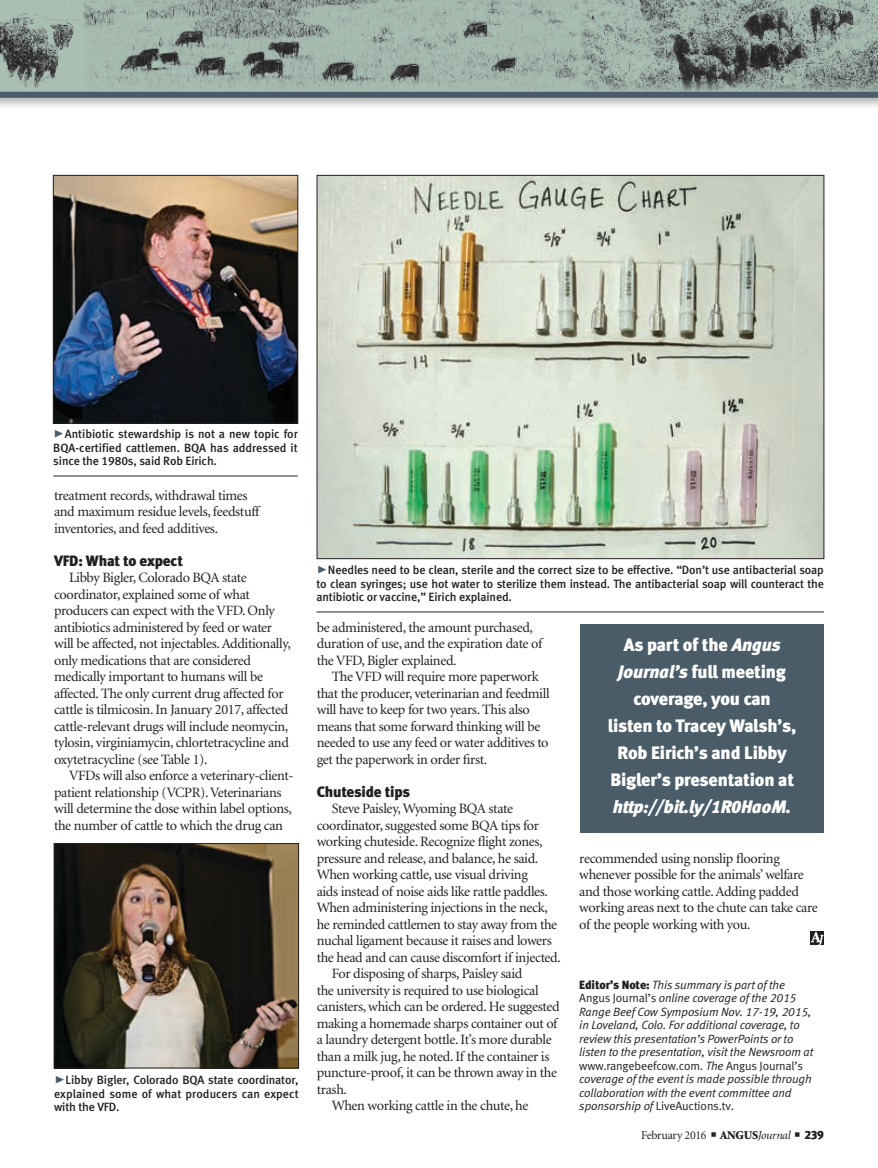
<style>
.page{position:relative;width:878px;height:1168px;background:#fff}
.page>*{position:absolute;margin:0;border:0;box-sizing:border-box;transform-origin:0 0}
.reverse_pull_quote{font:18px/27px "Meta Black LF";letter-spacing:-.01em;color:#fff;text-align:center}
.subhead{font:15px "Meta Black LF";letter-spacing:-.01em;color:#231f20}
.body_text{font:14.25px/16.5px "Minion";letter-spacing:-.025em;color:#231f20}
.t1{font:12px/13.5px "Meta Medium LF";letter-spacing:-.01em;color:#231f20;text-align:justify}
.editor_s_note{font:italic 12px/13.5px "Meta Normal LF";letter-spacing:-.01em;color:#231f20}
.t2{font:12px "Minion";letter-spacing:-.025em;color:#231f20}
.s1{font-family:"Meta Black Caps Expert";font-size:21px;color:#495c68}
.s2{font-style:italic}
.s3{font-family:"Meta Black LF";font-style:normal}
.s4{font-style:normal}
.s5{font-weight:900}
.s6{font-family:"Meta Black LF"}
</style>
<div class="page">
<svg style="left:810px;top:932px;width:14px;height:13px"></svg>
<div style="left:0;top:0;width:878px;height:110px;background:#231f20;opacity:.35"></div>
<svg style="left:0;top:91px;width:878px;height:7px;background:#576972"></svg>
<img style="left:580px;top:0;width:297px;height:91px">
<svg style="left:0;top:0;width:83px;height:91px;background:#899891"></svg>
<svg style="left:83px;top:0;width:497px;height:91px;background:#97a89f"></svg>
<img style="left:56px;top:845px;width:241px;height:221px">
<div style="left:54px;top:843px;width:245px;height:225px;border:1px solid #231f20"></div>
<img style="left:55px;top:177px;width:241px;height:244px">
<div style="left:53px;top:175px;width:245px;height:248px;border:1px solid #231f20"></div>
<hr style="left:53px;top:476px;width:245px;height:1px;background:#231f20">
<div style="left:580px;top:624px;width:244px;height:209px;background:#495c68"></div>
<img style="left:319px;top:177px;width:503px;height:380px">
<hr style="left:316px;top:612px;width:508px;height:1px;background:#231f20">
<p class="t1" style="left:53px;top:427px;width:246px"><span class="s1">@</span>Antibiotic stewardship is not a new topic for BQA-certified cattlemen. BQA has addressed it since the 1980s, said Rob Eirich.</p>
<p class="body_text" style="left:54px;top:487px;width:207px">treatment records, withdrawal times and maximum residue levels, feedstuff inventories, and feed additives.</p>
<p class="subhead" style="left:54px;top:551px;width:130px">VFD: What to expect</p>
<p class="body_text" style="left:54px;top:570px;width:238px;text-indent:15px">Libby Bigler, Colorado BQA state coordinator, explained some of what producers can expect with the VFD. Only antibiotics administered by feed or water will be affected, not injectables. Additionally, only medications that are considered medically important to humans will be affected. The only current drug affected for cattle is tilmicosin. In January 2017, affected cattle-relevant drugs will include neomycin, tylosin, virginiamycin, chlortetracycline and oxytetracycline (see Table 1).</p>
<p class="body_text" style="left:54px;top:768px;width:241px;text-indent:15px">VFDs will also enforce a veterinary-client&shy;patient relationship (VCPR). Veterinarians will determine the dose within label options, the number of cattle to which the drug can</p>
<p class="t1" style="left:54px;top:1073px;width:246px"><span class="s1">@</span>Libby Bigler, Colorado BQA state coordinator, explained some of what producers can expect with the VFD.</p>
<p class="t1" style="left:316px;top:563px;width:509px"><span class="s1">@</span>Needles need to be clean, sterile and the correct size to be effective. “Don’t use antibacterial soap to clean syringes; use hot water to sterilize them instead. The antibacterial soap will counteract the antibiotic or vaccine,” Eirich explained.</p>
<p class="body_text" style="left:316px;top:619px;width:227px">be administered, the amount purchased, duration of use, and the expiration date of the VFD, Bigler explained.</p>
<p class="body_text" style="left:316px;top:669px;width:234px;text-indent:15px">The VFD will require more paperwork that the producer, veterinarian and feedmill will have to keep for two years. This also means that some forward thinking will be needed to use any feed or water additives to get the paperwork in order first.</p>
<p class="subhead" style="left:316px;top:782px;width:95px">Chuteside tips</p>
<p class="body_text" style="left:316px;top:801px;width:246px;text-indent:15px">Steve Paisley, Wyoming BQA state coordinator, suggested some BQA tips for working chuteside. Recognize flight zones, pressure and release, and balance, he said.<br>When working cattle, use visual driving<br>aids instead of noise aids like rattle paddles.<br>When administering injections in the neck, he reminded cattlemen to stay away from the nuchal ligament because it raises and lowers the head and can cause discomfort if injected.</p>
<p class="body_text" style="left:316px;top:966px;width:244px;text-indent:15px">For disposing of sharps, Paisley said<br>the university is required to use biological canisters, which can be ordered. He suggested making a homemade sharps container out of a laundry detergent bottle. It’s more durable than a milk jug, he noted. If the container is puncture-proof, it can be thrown away in the trash.</p>
<p class="body_text" style="left:332px;top:1098px;width:198px">When working cattle in the chute, he</p>
<p class="reverse_pull_quote" style="left:608px;top:631px;width:190px">As part of the <span class="s2">Angus<br>Journal’s</span> full meeting coverage, you can<br>listen to Tracey Walsh’s,<br>Rob Eirich’s and Libby<br>Bigler’s presentation at <span class="s2">http://bit.ly/1R0HaoM.</span></p>
<p class="body_text" style="left:579px;top:850px;width:240px">recommended using nonslip flooring whenever possible for the animals’ welfare and those working cattle. Adding padded working areas next to the chute can take care of the people working with you.</p>
<p class="editor_s_note" style="left:579px;top:977px;width:235px"><span class="s3">Editor’s Note:</span> This summary is part of the <span class="s4">Angus Journal’s</span> online coverage of the 2015<br>Range Beef Cow Symposium Nov. 17-19, 2015, in Loveland, Colo. For additional coverage, to review this presentation’s PowerPoints or to listen to the presentation, visit the Newsroom at <span class="s4">www.rangebeefcow.com.</span> The <span class="s4">Angus Journal’s </span>coverage of the event is made possible through collaboration with the event committee and sponsorship of <span class="s4">LiveAuctions.tv.</span></p>
<p class="t2" style="left:641px;top:1129px;width:184px">February 2016 ■ <span class="s5">ANGUS</span><span class="s2">Journal</span> ■ <span class="s6">239</span></p>
</div>
